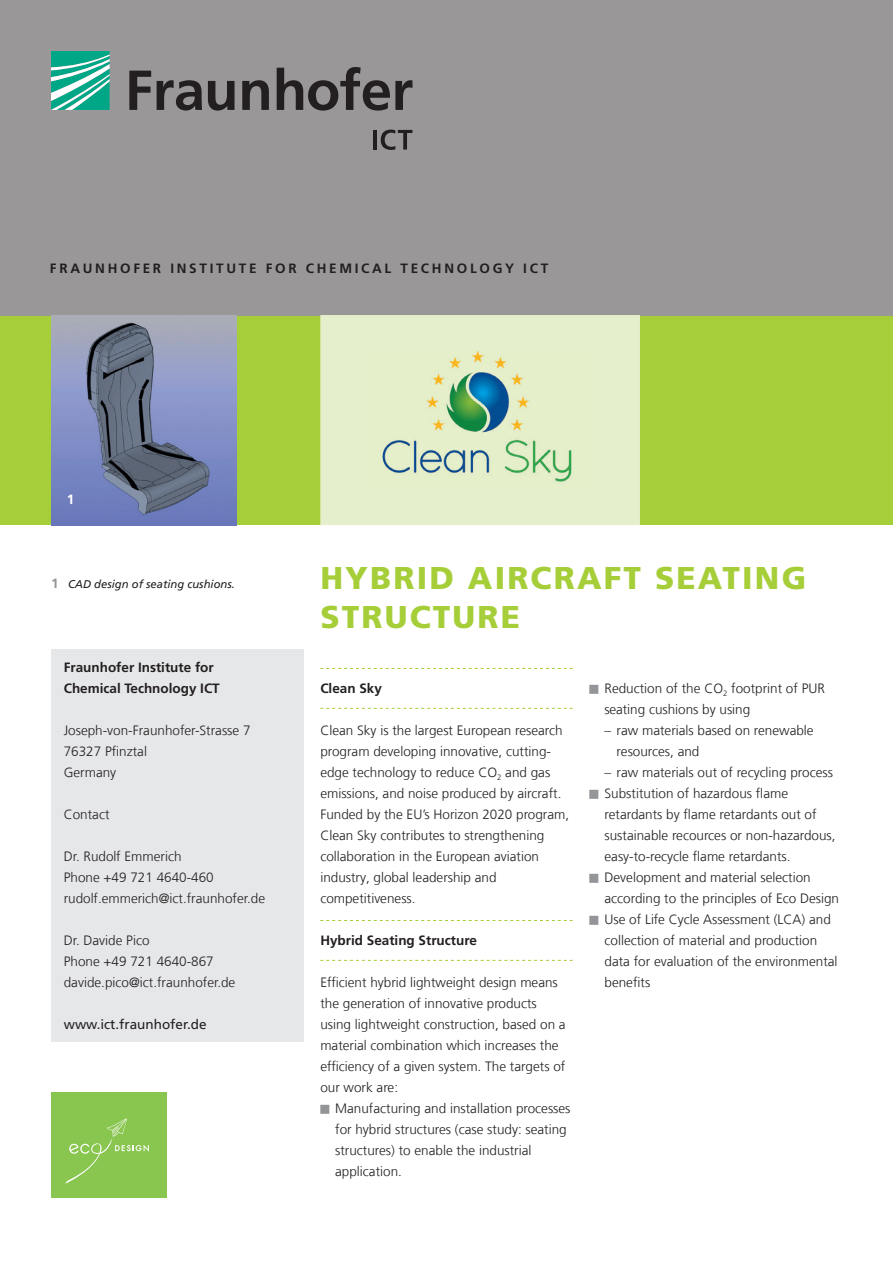
<style>
.page{position:relative;width:893px;height:1263px;background:#fff}
.page>*{position:absolute;margin:0;border:0;box-sizing:border-box;transform-origin:0 0}
.t1{font:900 31.5px/39px "Frutiger LT Com";letter-spacing:.07em;color:#a6ce39}
.t2{font:300 13.5px/21px "Frutiger LT Com";color:#231f20}
.t3{font:700 13.5px/21px "Frutiger LT Com";color:#231f20}
.t4{font:700 13.5px "Frutiger LT Com";letter-spacing:.2em;color:#231f20}
.t5{font:13.5px "Frutiger LT Com";color:#231f20}
.t6{font:700 13.5px "Frutiger LT Com";color:#fff}
.t7{font:italic 11.25px "Frutiger LT Com";color:#231f20}
.s1{font-weight:700;font-style:normal;font-size:13.5px;color:#939598}
</style>
<div class="page">
<div style="left:0;top:315px;width:893px;height:210px;background:#a6ce39"></div>
<div style="left:0;top:0;width:893px;height:315px;background:#999798"></div>
<svg style="left:51px;top:51px;width:59px;height:59px;background:#4abda7"></svg>
<svg style="left:129px;top:67px;width:283px;height:44px"></svg>
<hr style="left:373px;top:130px;width:4px;height:20px;background:#231f20">
<svg style="left:381px;top:130px;width:31px;height:20px"></svg>
<img style="left:51px;top:315px;width:185px;height:210px">
<svg style="left:320px;top:668px;width:253px;height:1px"></svg>
<svg style="left:320px;top:708px;width:253px;height:1px"></svg>
<svg style="left:320px;top:920px;width:253px;height:1px"></svg>
<svg style="left:320px;top:960px;width:253px;height:1px"></svg>
<div style="left:51px;top:649px;width:252px;height:393px;background:#e6e7e9"></div>
<div style="left:51px;top:1092px;width:116px;height:105px;background:#89c650"></div>
<svg style="left:65px;top:1118px;width:84px;height:65px"></svg>
<div style="left:320px;top:315px;width:320px;height:210px;background:#e5efcb"></div>
<img style="left:371px;top:351px;width:218px;height:138px">
<p class="t4" style="left:50px;top:260px;width:500px">FRAUNHOFER INSTITUTE FOR CHEMICAL TECHNOLOGY ICT</p>
<p class="t6" style="left:67px;top:491px;width:9px">1</p>
<p class="t7" style="left:51px;top:578px;width:185px"><span class="s1">1</span> CAD design of seating cushions.</p>
<p class="t3" style="left:64px;top:657px;width:158px">Fraunhofer Institute for<br>Chemical Technology ICT</p>
<p class="t2" style="left:64px;top:720px;width:188px">Joseph-von-Fraunhofer-Strasse 7<br>76327 Pfinztal<br>Germany</p>
<p class="t2" style="left:64px;top:804px;width:47px">Contact</p>
<p class="t2" style="left:64px;top:846px;width:203px">Dr. Rudolf Emmerich<br>Phone +49 721 4640-460 rudolf.emmerich@ict.fraunhofer.de</p>
<p class="t2" style="left:64px;top:930px;width:173px">Dr. Davide Pico<br>Phone +49 721 4640-867 davide.pico@ict.fraunhofer.de</p>
<p class="t5" style="left:64px;top:1016px;width:144px">www.ict.fraunhofer.de</p>
<h1 class="t1" style="left:320px;top:558px;width:487px">HYBRID AIRCRAFT SEATING<br>STRUCTURE</h1>
<p class="t3" style="left:320px;top:678px;width:63px">Clean Sky</p>
<p class="t2" style="left:320px;top:720px;width:250px">Clean Sky is the largest European research program developing innovative, cutting&shy;edge technology to reduce CO<sub>2</sub> and gas emissions, and noise produced by aircraft.<br>Funded by the EU’s Horizon 2020 program, Clean Sky contributes to strengthening collaboration in the European aviation industry, global leadership and competitiveness.</p>
<p class="t3" style="left:320px;top:930px;width:158px">Hybrid Seating Structure</p>
<p class="t2" style="left:320px;top:972px;width:247px">Efficient hybrid lightweight design means the generation of innovative products using lightweight construction, based on a material combination which increases the efficiency of a given system. The targets of our work are:</p>
<p class="t2" style="left:335px;top:1098px;width:237px">Manufacturing and installation processes for hybrid structures (case study: seating structures) to enable the industrial application.</p>
<p class="t2" style="left:604px;top:678px;width:222px">Reduction of the CO<sub>2</sub> footprint of PUR seating cushions by using</p>
<p class="t2" style="left:617px;top:720px;width:199px;text-indent:-12px">– raw materials based on renewable resources, and</p>
<p class="t2" style="left:604px;top:762px;width:236px">– raw materials out of recycling process Substitution of hazardous flame retardants by flame retardants out of sustainable recources or non-hazardous, easy-to-recycle flame retardants.<br>Development and material selection according to the principles of Eco Design Use of Life Cycle Assessment (LCA) and collection of material and production data for evaluation of the environmental benefits</p>
</div>
